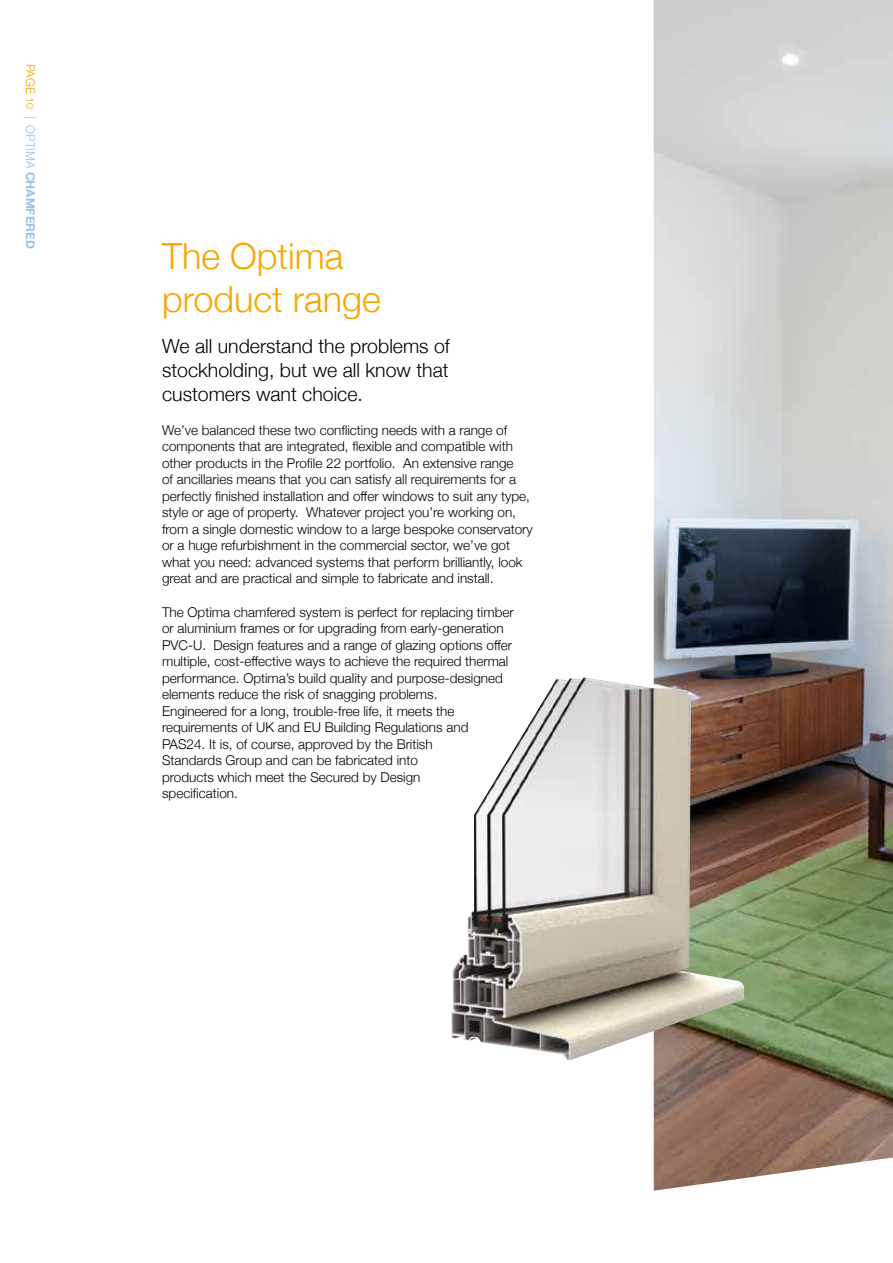
<style>
.page{position:relative;width:893px;height:1263px;background:#fff}
.page>*{position:absolute;margin:0;border:0;box-sizing:border-box;transform-origin:0 0}
.t1{font:300 36px/43.5px "Helvetica Neue";color:#f7a600}
.t2{font:300 19.5px/24px "Helvetica Neue";color:#000;text-align:justify}
.t3{font:300 13.5px/16.5px "Helvetica Neue";color:#000}
.t4{font:700 12px "Helvetica Neue";color:#96c2e9}
.s1{font-weight:300;color:#f7a600}
.s2{font-weight:300;font-size:10.5px;color:#f7a600}
.s3{font-weight:300}
</style>
<div class="page">
<img style="left:654px;top:0;width:239px;height:1191px">
<img style="left:451px;top:677px;width:293px;height:384px">
<p class="t4" style="left:40px;top:64px;width:186px;rotate:90deg"><span class="s1">PAGE</span> <span class="s2">10</span> <span class="s3">| OPTIMA</span> CHAMFERED</p>
<h1 class="t1" style="left:162px;top:231px;width:220px">The Optima product range</h1>
<h2 class="t2" style="left:162px;top:333px;width:289px">We all understand the problems of stockholding, but we all know that customers want choice.</h2>
<p class="t3" style="left:162px;top:421px;width:372px">We’ve balanced these two conflicting needs with a range of components that are integrated, flexible and compatible with other products in the Profile 22 portfolio. An extensive range<br>of ancillaries means that you can satisfy all requirements for a perfectly finished installation and offer windows to suit any type, style or age of property. Whatever project you’re working on, from a single domestic window to a large bespoke conservatory or a huge refurbishment in the commercial sector, we’ve got what you need: advanced systems that perform brilliantly, look great and are practical and simple to fabricate and install.</p>
<p class="t3" style="left:162px;top:603px;width:353px">The Optima chamfered system is perfect for replacing timber or aluminium frames or for upgrading from early-generation PVC-U. Design features and a range of glazing options offer multiple, cost-effective ways to achieve the required thermal performance. Optima’s build quality and purpose-designed elements reduce the risk of snagging problems.<br>Engineered for a long, trouble-free life, it meets the requirements of UK and EU Building Regulations and PAS24. It is, of course, approved by the British<br>Standards Group and can be fabricated into<br>products which meet the Secured by Design<br>specification.</p>
</div>
